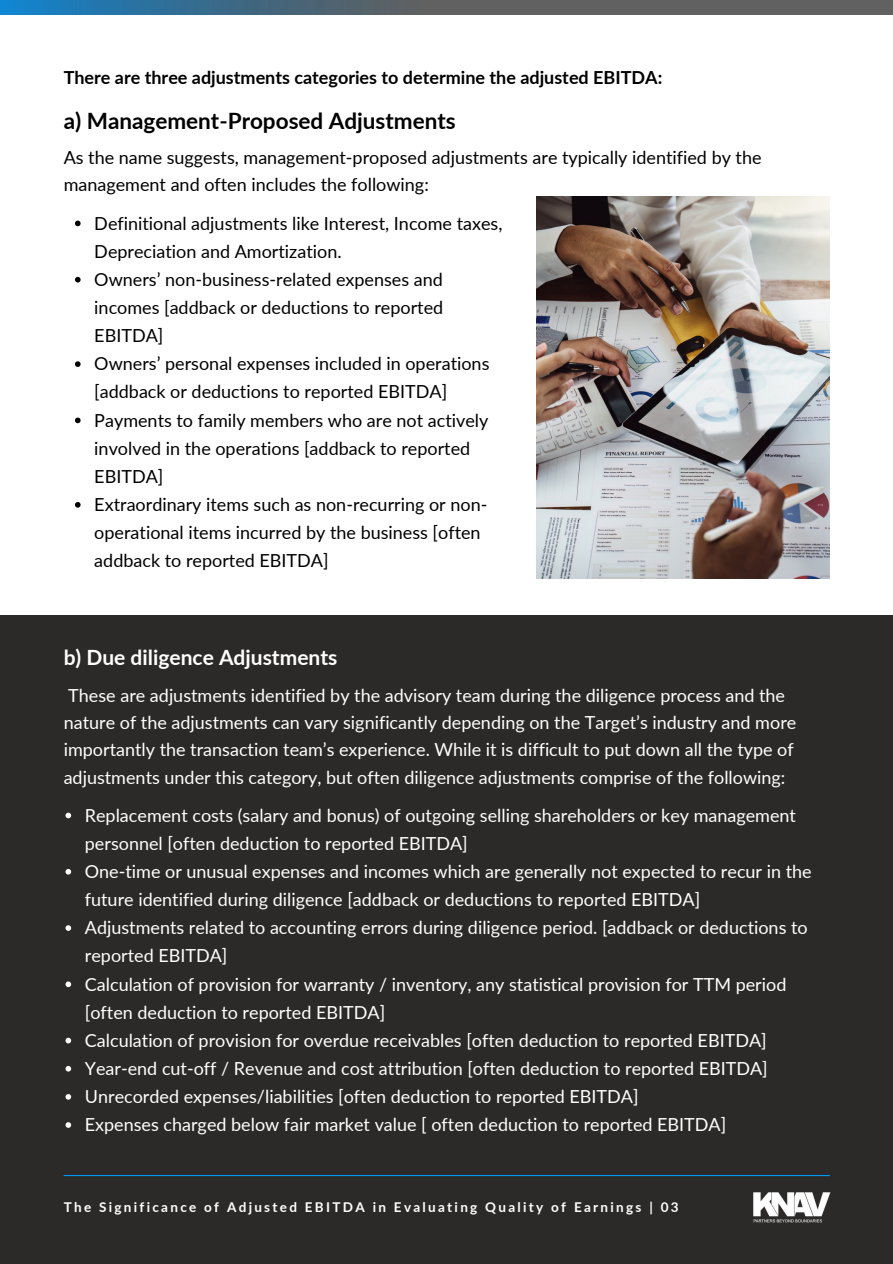
<style>
.page{position:relative;width:893px;height:1264px;background:#fff}
.page>*{position:absolute;margin:0;border:0;box-sizing:border-box;transform-origin:0 0}
.t1{font:700 22.5px "Lato";color:#000}
.t2{font:700 21px "Lato";color:#fff}
.t3{font:18px/28.2px "Lato";color:#fff}
.t4{font:18px/28.2px "Lato";color:#000}
.t5{font:700 18px "Lato";color:#000}
.t6{font:700 13.5px "Lato";letter-spacing:.17em;color:#fff}
</style>
<div class="page">
<div style="left:0;top:614px;width:892px;height:649px;background:#2b2a28"></div>
<img style="left:536px;top:197px;width:293px;height:381px">
<hr style="left:64px;top:1174px;width:765px;height:2px;background:#0197f6">
<img style="left:753px;top:1192px;width:76px;height:31px">
<svg style="left:75px;top:221px;width:6px;height:5px"></svg>
<svg style="left:75px;top:277px;width:6px;height:5px"></svg>
<svg style="left:75px;top:361px;width:6px;height:6px"></svg>
<svg style="left:75px;top:417px;width:6px;height:6px"></svg>
<svg style="left:75px;top:502px;width:6px;height:5px"></svg>
<svg style="left:65px;top:812px;width:6px;height:6px"></svg>
<svg style="left:65px;top:869px;width:6px;height:5px"></svg>
<svg style="left:65px;top:925px;width:6px;height:5px"></svg>
<svg style="left:65px;top:981px;width:6px;height:6px"></svg>
<svg style="left:65px;top:1037px;width:6px;height:6px"></svg>
<svg style="left:65px;top:1065px;width:6px;height:6px"></svg>
<svg style="left:65px;top:1094px;width:6px;height:5px"></svg>
<svg style="left:65px;top:1122px;width:6px;height:5px"></svg>
<img style="left:0;top:0;width:892px;height:15px">
<p class="t5" style="left:64px;top:66px;width:600px">There are three adjustments categories to determine the adjusted EBITDA:</p>
<p class="t1" style="left:64px;top:107px;width:393px">a) Management-Proposed Adjustments</p>
<p class="t4" style="left:64px;top:143px;width:699px">As the name suggests, management-proposed adjustments are typically identified by the</p>
<h1 class="t4" style="left:64px;top:170px;width:366px">management and often includes the following:</h1>
<h1 class="t4" style="left:94px;top:208px;width:409px">Definitional adjustments like Interest, Income taxes,<br>Depreciation and Amortization.</h1>
<h1 class="t4" style="left:94px;top:265px;width:350px;text-align:justify">Owners’ non-business-related expenses and incomes [addback or deductions to reported EBITDA]</h1>
<h1 class="t4" style="left:94px;top:349px;width:396px">Owners’ personal expenses included in operations [addback or deductions to reported EBITDA]</h1>
<h1 class="t4" style="left:94px;top:405px;width:395px">Payments to family members who are not actively involved in the operations [addback to reported<br>EBITDA]</h1>
<h1 class="t4" style="left:94px;top:490px;width:394px">Extraordinary items such as non-recurring or non&shy;operational items incurred by the business [often addback to reported EBITDA]</h1>
<h1 class="t2" style="left:64px;top:644px;width:275px">b) Due diligence Adjustments</h1>
<h1 class="t3" style="left:64px;top:682px;width:734px;line-height:27px">These are adjustments identified by the advisory team during the diligence process and the nature of the adjustments can vary significantly depending on the Target’s industry and more importantly the transaction team’s experience. While it is difficult to put down all the type of adjustments under this category, but often diligence adjustments comprise of the following:</h1>
<h1 class="t3" style="left:85px;top:800px;width:712px">Replacement costs (salary and bonus) of outgoing selling shareholders or key management personnel [often deduction to reported EBITDA]</h1>
<h1 class="t3" style="left:85px;top:856px;width:728px">One-time or unusual expenses and incomes which are generally not expected to recur in the future identified during diligence [addback or deductions to reported EBITDA]</h1>
<h1 class="t3" style="left:85px;top:913px;width:724px">Adjustments related to accounting errors during diligence period. [addback or deductions to reported EBITDA]</h1>
<h1 class="t3" style="left:85px;top:969px;width:703px">Calculation of provision for warranty / inventory, any statistical provision for TTM period [often deduction to reported EBITDA]</h1>
<h1 class="t3" style="left:85px;top:1025px;width:683px">Calculation of provision for overdue receivables [often deduction to reported EBITDA]</h1>
<h1 class="t3" style="left:85px;top:1053px;width:684px">Year-end cut-off / Revenue and cost attribution [often deduction to reported EBITDA]</h1>
<h1 class="t3" style="left:85px;top:1081px;width:555px">Unrecorded expenses/liabilities [often deduction to reported EBITDA]</h1>
<p class="t3" style="left:85px;top:1110px;width:642px">Expenses charged below fair market value [ often deduction to reported EBITDA]</p>
<p class="t6" style="left:64px;top:1198px;width:616px">The Significance of Adjusted EBITDA in Evaluating Quality of Earnings | 03</p>
</div>
